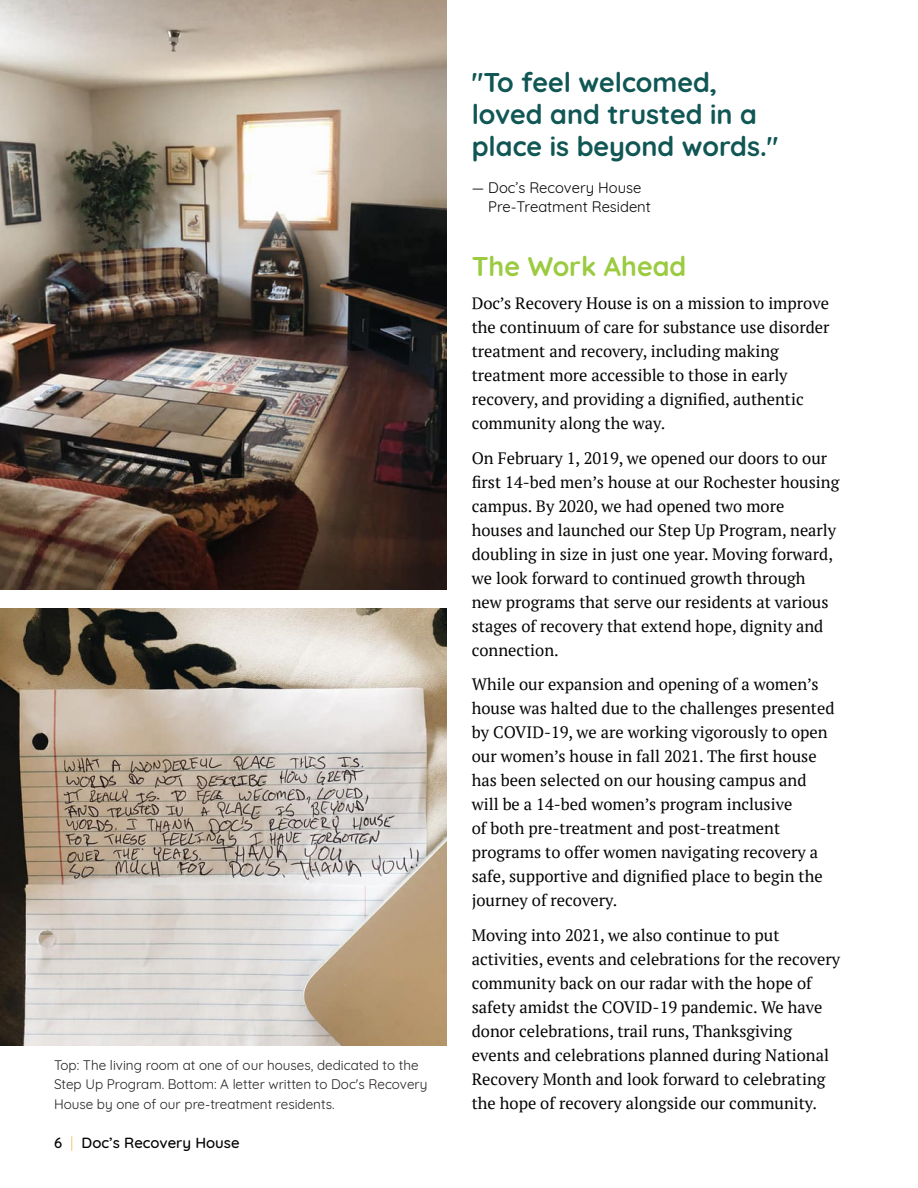
<style>
.page{position:relative;width:918px;height:1188px;background:#fff}
.page>*{position:absolute;margin:0;border:0;box-sizing:border-box;transform-origin:0 0}
.t1{font:700 27px/32.4px "Quicksand";color:#0f5654}
.t2{font:700 27px "Quicksand";color:#9bcb40}
.t3{font:16.5px/24px "PT Serif";color:#040503}
.t4{font:500 15px "Quicksand";color:#040503}
.t5{font:14.85px/18.9px "Quicksand";color:#040503}
.t6{font:13.5px/19.5px "Quicksand";color:#231f20}
.s1{font-weight:300;color:#f7a124}
</style>
<div class="page">
<img style="left:0;top:0;width:446px;height:589px">
<img style="left:0;top:608px;width:446px;height:438px">
<p class="t6" style="left:54px;top:1054px;width:375px">Top: The living room at one of our houses, dedicated to the<br>Step Up Program. Bottom: A letter written to Doc's Recovery<br>House by one of our pre-treatment residents.</p>
<p class="t4" style="left:54px;top:1130px;width:187px">6 <span class="s1">|</span> Doc’s Recovery House</p>
<p class="t1" style="left:472px;top:63px;width:308px">"To feel welcomed, loved and trusted in a place is beyond words."</p>
<p class="t5" style="left:488px;top:177px;width:164px;text-indent:-17px">— Doc’s Recovery House<br>Pre-Treatment Resident</p>
<p class="t2" style="left:472px;top:244px;width:216px">The Work Ahead</p>
<p class="t3" style="left:472px;top:291px;width:359px">Doc’s Recovery House is on a mission to improve the continuum of care for substance use disorder treatment and recovery, including making treatment more accessible to those in early recovery, and providing a dignified, authentic community along the way.</p>
<p class="t3" style="left:472px;top:445px;width:369px">On February 1, 2019, we opened our doors to our first 14-bed men’s house at our Rochester housing campus. By 2020, we had opened two more houses and launched our Step Up Program, nearly doubling in size in just one year. Moving forward, we look forward to continued growth through new programs that serve our residents at various stages of recovery that extend hope, dignity and connection.</p>
<p class="t3" style="left:472px;top:672px;width:364px">While our expansion and opening of a women’s house was halted due to the challenges presented by COVID-19, we are working vigorously to open our women’s house in fall 2021. The first house has been selected on our housing campus and will be a 14-bed women’s program inclusive<br>of both pre-treatment and post-treatment programs to offer women navigating recovery a safe, supportive and dignified place to begin the journey of recovery.</p>
<p class="t3" style="left:472px;top:922px;width:370px">Moving into 2021, we also continue to put activities, events and celebrations for the recovery community back on our radar with the hope of safety amidst the COVID-19 pandemic. We have donor celebrations, trail runs, Thanksgiving events and celebrations planned during National Recovery Month and look forward to celebrating the hope of recovery alongside our community.</p>
</div>
